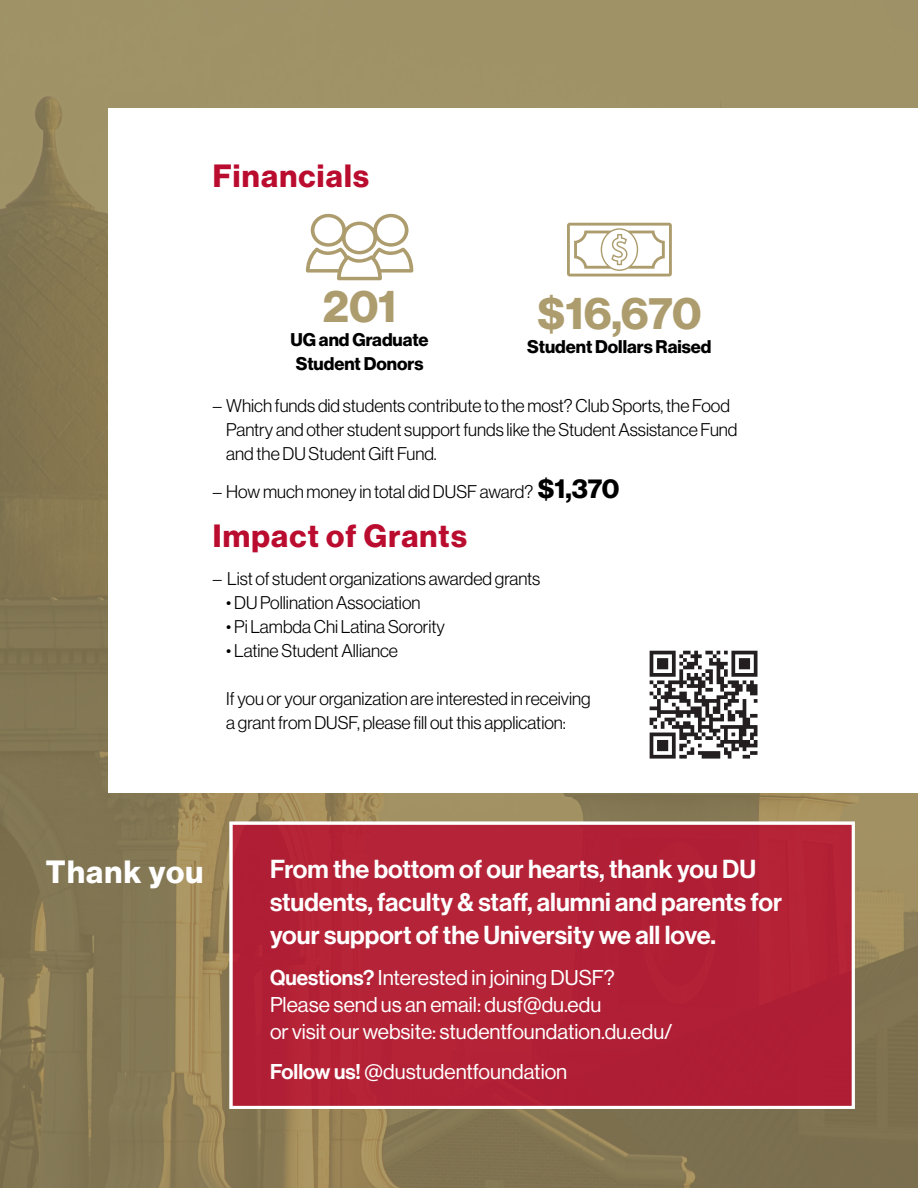
<style>
.page{position:relative;width:918px;height:1188px;background:#fff}
.page>*{position:absolute;margin:0;border:0;box-sizing:border-box;transform-origin:0 0}
.t1{font:45px "N Haas Grotesk DS Pro 75 Bd";letter-spacing:-.005em;color:#ad9d6e}
.t2{font:31.5px "N Haas Grotesk DS Pro 75 Bd";letter-spacing:.04em;color:#ba0c2f}
.t3{font:31.5px "N Haas Grotesk DS Pro 75 Bd";letter-spacing:.04em;color:#fff}
.t4{font:25.5px/33px "N Haas Grotesk DS Pro 65 Md";color:#fff}
.t5{font:21px "N Haas Grotesk DS Pro 55 Rg";color:#fff}
.t6{font:18px/24px "N Haas Grotesk DS Pro 45 Lt";color:#000}
.t7{font:18px/24px "N Haas Grotesk DS Pro 75 Bd";color:#000}
.s1{font-family:"N Haas Grotesk DS Pro 75 Bd";font-size:27px}
.s2{font-family:"N Haas Grotesk DS Pro 65 Md"}
</style>
<div class="page">
<img style="left:0;top:0;width:918px;height:1188px">
<div style="left:108px;top:108px;width:810px;height:685px;background:#fff"></div>
<div style="left:230px;top:822px;width:625px;height:287px;background:#b22136"></div>
<div style="left:230px;top:822px;width:625px;height:287px;border:3px solid #fff"></div>
<svg style="left:306px;top:214px;width:108px;height:66px"></svg>
<svg style="left:567px;top:223px;width:105px;height:53px"></svg>
<svg style="left:650px;top:651px;width:108px;height:108px"></svg>
<p class="t2" style="left:213px;top:158px;width:158px">Financials</p>
<p class="t1" style="left:323px;top:280px;width:75px">201</p>
<p class="t7" style="left:291px;top:328px;width:140px">UG and Graduate<br>Student Donors</p>
<p class="t1" style="left:537px;top:287px;width:165px">$16,670</p>
<p class="t7" style="left:527px;top:335px;width:186px">Student Dollars Raised</p>
<p class="t6" style="left:226px;top:394px;width:513px;text-indent:-14px">– Which funds did students contribute to the most? Club Sports, the Food<br>Pantry and other student support funds like the Student Assistance Fund and the DU Student Gift Fund.</p>
<p class="t6" style="left:213px;top:479px;width:408px">– How much money in total did DUSF award? <span class="s1">$1,370</span></p>
<p class="t2" style="left:213px;top:518px;width:256px">Impact of Grants</p>
<p class="t6" style="left:213px;top:566px;width:329px">– List of student organizations awarded grants</p>
<p class="t6" style="left:226px;top:590px;width:196px">• DU Pollination Association</p>
<p class="t6" style="left:226px;top:614px;width:220px">• Pi Lambda Chi Latina Sorority</p>
<p class="t6" style="left:226px;top:638px;width:173px">• Latine Student Alliance</p>
<p class="t6" style="left:226px;top:686px;width:366px">If you or your organization are interested in receiving</p>
<p class="t6" style="left:226px;top:710px;width:341px">a grant from DUSF, please fill out this application:</p>
<p class="t3" style="left:46px;top:853px;width:159px">Thank you</p>
<p class="t4" style="left:270px;top:853px;width:514px">From the bottom of our hearts, thank you DU students, faculty &amp; staff, alumni and parents for your support of the University we all love.</p>
<p class="t5" style="left:270px;top:965px;width:346px"><span class="s2">Questions?</span> Interested in joining DUSF?</p>
<p class="t5" style="left:270px;top:992px;width:333px">Please send us an email: dusf@du.edu</p>
<p class="t5" style="left:270px;top:1019px;width:404px">or visit our website: studentfoundation.du.edu/</p>
<p class="t5" style="left:270px;top:1060px;width:299px"><span class="s2">Follow us!</span> @dustudentfoundation</p>
</div>
